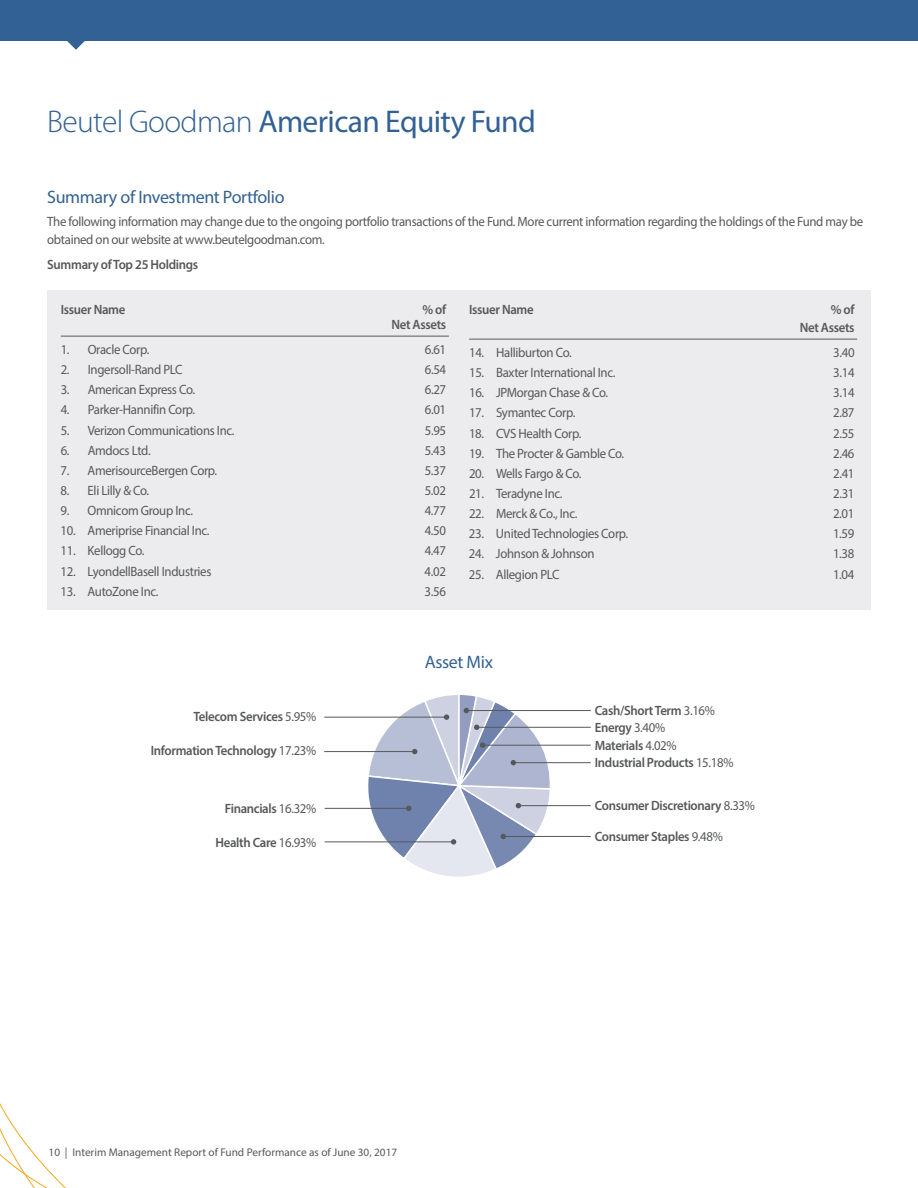
<style>
.page{position:relative;width:918px;height:1188px;background:#fff}
.page>*{position:absolute;margin:0;border:0;box-sizing:border-box;transform-origin:0 0}
.t1{font:31.5px "Myriad Pro";letter-spacing:-.02em;color:#326195}
.t2{font:18px "Myriad Pro";letter-spacing:-.02em;color:#326195}
.t3{font:13.5px/18px "Myriad Pro";letter-spacing:-.025em;color:#57585a;scale:.95 1}
.t4{font:600 13.5px/15px "Myriad Pro";letter-spacing:-.025em;color:#57585a;text-align:right;scale:.95 1}
.t5{font:11.25px "Myriad Pro";color:#57585a}
.s1{font-weight:300}
.s2{font-weight:400}
</style>
<div class="page">
<div style="left:0;top:0;width:918px;height:41px;background:#326195"></div>
<svg style="left:67px;top:41px;width:18px;height:9px"></svg>
<svg style="left:0;top:1103px;width:66px;height:85px"></svg>
<div style="left:47px;top:291px;width:824px;height:319px;background:#ececee"></div>
<hr style="left:61px;top:336px;width:388px;height:1px;background:#57585a">
<hr style="left:469px;top:339px;width:388px;height:1px;background:#57585a">
<hr style="left:466px;top:710px;width:125px;height:1px;background:#57585a">
<hr style="left:477px;top:727px;width:114px;height:1px;background:#57585a">
<hr style="left:325px;top:842px;width:129px;height:1px;background:#57585a">
<hr style="left:483px;top:745px;width:108px;height:1px;background:#57585a">
<hr style="left:325px;top:808px;width:84px;height:1px;background:#57585a">
<hr style="left:513px;top:762px;width:78px;height:1px;background:#57585a">
<hr style="left:324px;top:751px;width:91px;height:1px;background:#57585a">
<hr style="left:324px;top:717px;width:123px;height:1px;background:#57585a">
<hr style="left:518px;top:805px;width:73px;height:1px;background:#57585a">
<hr style="left:503px;top:836px;width:88px;height:1px;background:#57585a">
<svg style="left:366px;top:695px;width:186px;height:182px"></svg>
<h1 class="t1" style="left:47px;top:102px;width:490px"><span class="s1">Beutel Goodman</span> American Equity Fund</h1>
<h2 class="t2" style="left:47px;top:185px;width:239px">Summary of Investment Portfolio</h2>
<p class="t3" style="left:47px;top:212px;width:860px">The following information may change due to the ongoing portfolio transactions of the Fund. More current information regarding the holdings of the Fund may be obtained on our website at www.beutelgoodman.com.</p>
<p class="t4" style="left:47px;top:256px;width:160px">Summary of Top 25 Holdings</p>
<p class="t4" style="left:61px;top:302px;width:70px">Issuer Name</p>
<p class="t4" style="left:391px;top:302px;width:59px">% of<br>Net Assets</p>
<p class="t3" style="left:61px;top:340px;width:95px">1. Oracle Corp.</p>
<p class="t3" style="left:425px;top:340px;width:24px">6.61</p>
<p class="t3" style="left:61px;top:360px;width:130px">2. Ingersoll-Rand PLC</p>
<p class="t3" style="left:425px;top:360px;width:24px">6.54</p>
<p class="t3" style="left:61px;top:380px;width:143px">3. American Express Co.</p>
<p class="t3" style="left:425px;top:380px;width:24px">6.27</p>
<p class="t3" style="left:61px;top:401px;width:143px">4. Parker-Hannifin Corp.</p>
<p class="t3" style="left:425px;top:401px;width:24px">6.01</p>
<p class="t3" style="left:61px;top:421px;width:185px">5. Verizon Communications Inc.</p>
<p class="t3" style="left:425px;top:421px;width:24px">5.95</p>
<p class="t3" style="left:61px;top:441px;width:96px">6. Amdocs Ltd.</p>
<p class="t3" style="left:425px;top:441px;width:24px">5.43</p>
<p class="t3" style="left:61px;top:461px;width:166px">7. AmerisourceBergen Corp.</p>
<p class="t3" style="left:425px;top:461px;width:24px">5.37</p>
<p class="t3" style="left:61px;top:481px;width:95px">8. Eli Lilly &amp; Co.</p>
<p class="t3" style="left:425px;top:481px;width:24px">5.02</p>
<p class="t3" style="left:61px;top:501px;width:141px">9. Omnicom Group Inc.</p>
<p class="t3" style="left:425px;top:501px;width:24px">4.77</p>
<p class="t3" style="left:61px;top:522px;width:158px">10. Ameriprise Financial Inc.</p>
<p class="t3" style="left:425px;top:522px;width:24px">4.50</p>
<p class="t3" style="left:61px;top:542px;width:90px">11. Kellogg Co.</p>
<p class="t3" style="left:425px;top:542px;width:24px">4.47</p>
<p class="t3" style="left:61px;top:562px;width:160px">12. LyondellBasell Industries</p>
<p class="t3" style="left:425px;top:562px;width:24px">4.02</p>
<p class="t3" style="left:61px;top:582px;width:105px">13. AutoZone Inc.</p>
<p class="t3" style="left:425px;top:582px;width:24px">3.56</p>
<p class="t4" style="left:469px;top:302px;width:70px">Issuer Name</p>
<p class="t4" style="left:800px;top:300px;width:59px;line-height:18px">% of<br>Net Assets</p>
<p class="t3" style="left:469px;top:343px;width:110px">14. Halliburton Co.</p>
<p class="t3" style="left:833px;top:343px;width:24px">3.40</p>
<p class="t3" style="left:469px;top:363px;width:156px">15. Baxter International Inc.</p>
<p class="t3" style="left:833px;top:363px;width:24px">3.14</p>
<p class="t3" style="left:469px;top:383px;width:148px">16. JPMorgan Chase &amp; Co.</p>
<p class="t3" style="left:833px;top:383px;width:24px">3.14</p>
<p class="t3" style="left:469px;top:404px;width:113px">17. Symantec Corp.</p>
<p class="t3" style="left:833px;top:404px;width:24px">2.87</p>
<p class="t3" style="left:469px;top:424px;width:120px">18. CVS Health Corp.</p>
<p class="t3" style="left:833px;top:424px;width:24px">2.55</p>
<p class="t3" style="left:469px;top:444px;width:165px">19. The Procter &amp; Gamble Co.</p>
<p class="t3" style="left:833px;top:444px;width:24px">2.46</p>
<p class="t3" style="left:469px;top:464px;width:120px">20. Wells Fargo &amp; Co.</p>
<p class="t3" style="left:833px;top:464px;width:24px">2.41</p>
<p class="t3" style="left:469px;top:484px;width:100px">21. Teradyne Inc.</p>
<p class="t3" style="left:833px;top:484px;width:24px">2.31</p>
<p class="t3" style="left:469px;top:504px;width:116px">22. Merck &amp; Co., Inc.</p>
<p class="t3" style="left:833px;top:504px;width:24px">2.01</p>
<p class="t3" style="left:469px;top:525px;width:169px">23. United Technologies Corp.</p>
<p class="t3" style="left:833px;top:525px;width:24px">1.59</p>
<p class="t3" style="left:469px;top:545px;width:134px">24. Johnson &amp; Johnson</p>
<p class="t3" style="left:833px;top:545px;width:24px">1.38</p>
<p class="t3" style="left:469px;top:565px;width:97px">25. Allegion PLC</p>
<p class="t3" style="left:833px;top:565px;width:24px">1.04</p>
<p class="t4" style="left:194px;top:708px;width:131px">Telecom Services <span class="s2">5.95%</span></p>
<p class="t4" style="left:151px;top:743px;width:176px">Information Technology <span class="s2">17.23%</span></p>
<p class="t4" style="left:225px;top:801px;width:98px">Financials <span class="s2">16.32%</span></p>
<p class="t4" style="left:215px;top:834px;width:108px">Health Care <span class="s2">16.93%</span></p>
<h2 class="t2" style="left:425px;top:651px;width:70px">Asset Mix</h2>
<p class="t4" style="left:595px;top:702px;width:128px">Cash/Short Term <span class="s2">3.16%</span></p>
<p class="t4" style="left:595px;top:720px;width:76px">Energy <span class="s2">3.40%</span></p>
<p class="t4" style="left:595px;top:737px;width:88px">Materials <span class="s2">4.02%</span></p>
<p class="t4" style="left:595px;top:755px;width:148px">Industrial Products <span class="s2">15.18%</span></p>
<p class="t4" style="left:595px;top:798px;width:170px">Consumer Discretionary <span class="s2">8.33%</span></p>
<p class="t4" style="left:595px;top:829px;width:136px">Consumer Staples <span class="s2">9.48%</span></p>
<p class="t5" style="left:49px;top:1145px;width:350px">10 | Interim Management Report of Fund Performance as of June 30, 2017</p>
</div>
